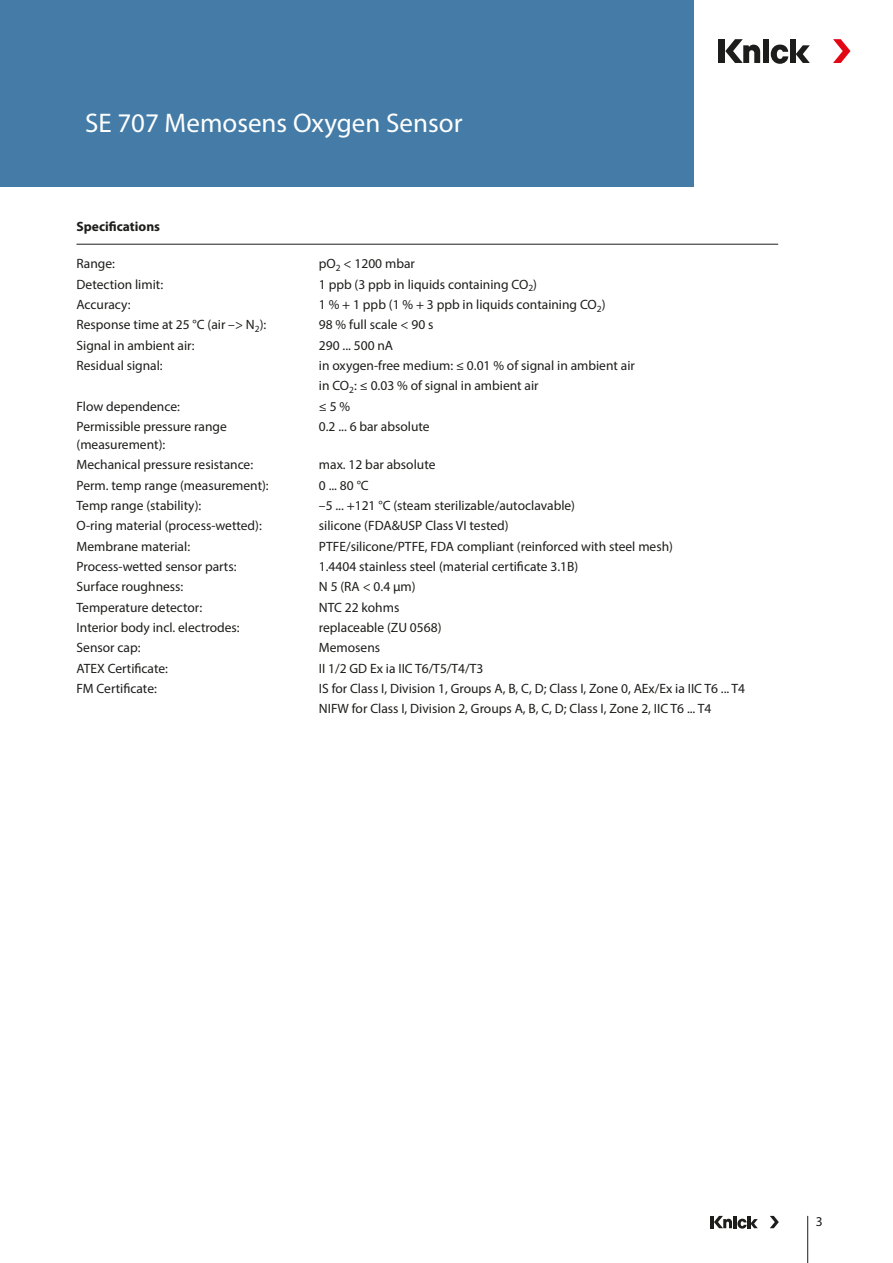
<style>
.page{position:relative;width:893px;height:1263px;background:#fff}
.page>*{position:absolute;margin:0;border:0;box-sizing:border-box;transform-origin:0 0}
.Headline{font:27px "Myriad Pro";color:#fff}
.Tabelle{font:13.5px/18px "Myriad Pro";color:#1d1d1b}
.Tabelle_Headline{font:700 13.5px "Myriad Pro";color:#1d1d1b}
</style>
<div class="page">
<div style="left:0;top:0;width:693px;height:187px;background:#447ca7"></div>
<div style="left:719px;top:39px;width:6px;height:24px;background:#1d1d1b"></div>
<div style="left:790px;top:39px;width:6px;height:24px;background:#1d1d1b"></div>
<svg style="left:796px;top:45px;width:14px;height:18px"></svg>
<svg style="left:833px;top:39px;width:17px;height:24px"></svg>
<svg style="left:725px;top:39px;width:63px;height:25px"></svg>
<hr style="left:807px;top:1216px;width:1px;height:47px;background:#1d1d1b">
<hr style="left:710px;top:1216px;width:4px;height:12px;background:#1d1d1b">
<svg style="left:770px;top:1216px;width:9px;height:12px"></svg>
<svg style="left:714px;top:1216px;width:44px;height:12px"></svg>
<hr style="left:77px;top:244px;width:701px;height:1px;background:#1d1d1b">
<p class="Headline" style="left:85px;top:106px;width:379px">SE 707 Memosens Oxygen Sensor</p>
<p class="Tabelle_Headline" style="left:77px;top:218px;width:85px">Specifications</p>
<p class="Tabelle" style="left:77px;top:254px;width:40px">Range:</p>
<p class="Tabelle" style="left:319px;top:254px;width:98px">pO<sub>2</sub> &lt; 1200 mbar</p>
<p class="Tabelle" style="left:77px;top:275px;width:88px">Detection limit:</p>
<p class="Tabelle" style="left:319px;top:275px;width:220px">1 ppb (3 ppb in liquids containing CO<sub>2</sub>)</p>
<p class="Tabelle" style="left:77px;top:295px;width:56px">Accuracy:</p>
<p class="Tabelle" style="left:319px;top:295px;width:288px">1 % + 1 ppb (1 % + 3 ppb in liquids containing CO<sub>2</sub>)</p>
<p class="Tabelle" style="left:77px;top:315px;width:191px">Response time at 25 °C (air –&gt; N<sub>2</sub>):</p>
<p class="Tabelle" style="left:319px;top:315px;width:116px">98 % full scale &lt; 90 s</p>
<p class="Tabelle" style="left:77px;top:336px;width:119px">Signal in ambient air:</p>
<p class="Tabelle" style="left:319px;top:336px;width:76px">290 ... 500 nA</p>
<p class="Tabelle" style="left:77px;top:356px;width:88px">Residual signal:</p>
<p class="Tabelle" style="left:319px;top:356px;width:317px">in oxygen-free medium: ≤ 0.01 % of signal in ambient air</p>
<p class="Tabelle" style="left:319px;top:376px;width:221px">in CO<sub>2</sub>: ≤ 0.03 % of signal in ambient air</p>
<p class="Tabelle" style="left:77px;top:397px;width:105px">Flow dependence:</p>
<p class="Tabelle" style="left:319px;top:397px;width:33px">≤ 5 %</p>
<p class="Tabelle" style="left:77px;top:417px;width:152px">Permissible pressure range (measurement):</p>
<p class="Tabelle" style="left:319px;top:417px;width:112px">0.2 ... 6 bar absolute</p>
<p class="Tabelle" style="left:77px;top:455px;width:178px">Mechanical pressure resistance:</p>
<p class="Tabelle" style="left:319px;top:455px;width:118px">max. 12 bar absolute</p>
<p class="Tabelle" style="left:77px;top:476px;width:194px">Perm. temp range (measurement):</p>
<p class="Tabelle" style="left:319px;top:476px;width:51px">0 ... 80 °C</p>
<p class="Tabelle" style="left:77px;top:496px;width:126px">Temp range (stability):</p>
<p class="Tabelle" style="left:319px;top:496px;width:258px">–5 ... +121 °C (steam sterilizable/autoclavable)</p>
<p class="Tabelle" style="left:77px;top:516px;width:187px">O-ring material (process-wetted):</p>
<p class="Tabelle" style="left:319px;top:516px;width:191px">silicone (FDA&amp;USP Class VI tested)</p>
<p class="Tabelle" style="left:77px;top:537px;width:115px">Membrane material:</p>
<p class="Tabelle" style="left:319px;top:537px;width:356px">PTFE/silicone/PTFE, FDA compliant (reinforced with steel mesh)</p>
<p class="Tabelle" style="left:77px;top:557px;width:161px">Process-wetted sensor parts:</p>
<p class="Tabelle" style="left:319px;top:557px;width:261px">1.4404 stainless steel (material certificate 3.1B)</p>
<p class="Tabelle" style="left:77px;top:577px;width:108px">Surface roughness:</p>
<p class="Tabelle" style="left:319px;top:577px;width:98px">N 5 (RA &lt; 0.4 µm)</p>
<p class="Tabelle" style="left:77px;top:598px;width:127px">Temperature detector:</p>
<p class="Tabelle" style="left:319px;top:598px;width:82px">NTC 22 kohms</p>
<p class="Tabelle" style="left:77px;top:618px;width:165px">Interior body incl. electrodes:</p>
<p class="Tabelle" style="left:319px;top:618px;width:124px">replaceable (ZU 0568)</p>
<p class="Tabelle" style="left:77px;top:638px;width:66px">Sensor cap:</p>
<p class="Tabelle" style="left:319px;top:638px;width:63px">Memosens</p>
<p class="Tabelle" style="left:77px;top:659px;width:93px">ATEX Certificate:</p>
<p class="Tabelle" style="left:319px;top:659px;width:166px">II 1/2 GD Ex ia IIC T6/T5/T4/T3</p>
<p class="Tabelle" style="left:77px;top:679px;width:82px">FM Certificate:</p>
<p class="Tabelle" style="left:319px;top:679px;width:428px">IS for Class I, Division 1, Groups A, B, C, D; Class I, Zone 0, AEx/Ex ia IIC T6 ... T4</p>
<p class="Tabelle" style="left:319px;top:699px;width:394px">NIFW for Class I, Division 2, Groups A, B, C, D; Class I, Zone 2, IIC T6 ... T4</p>
<p class="Tabelle" style="left:816px;top:1212px;width:8px">3</p>
</div>
